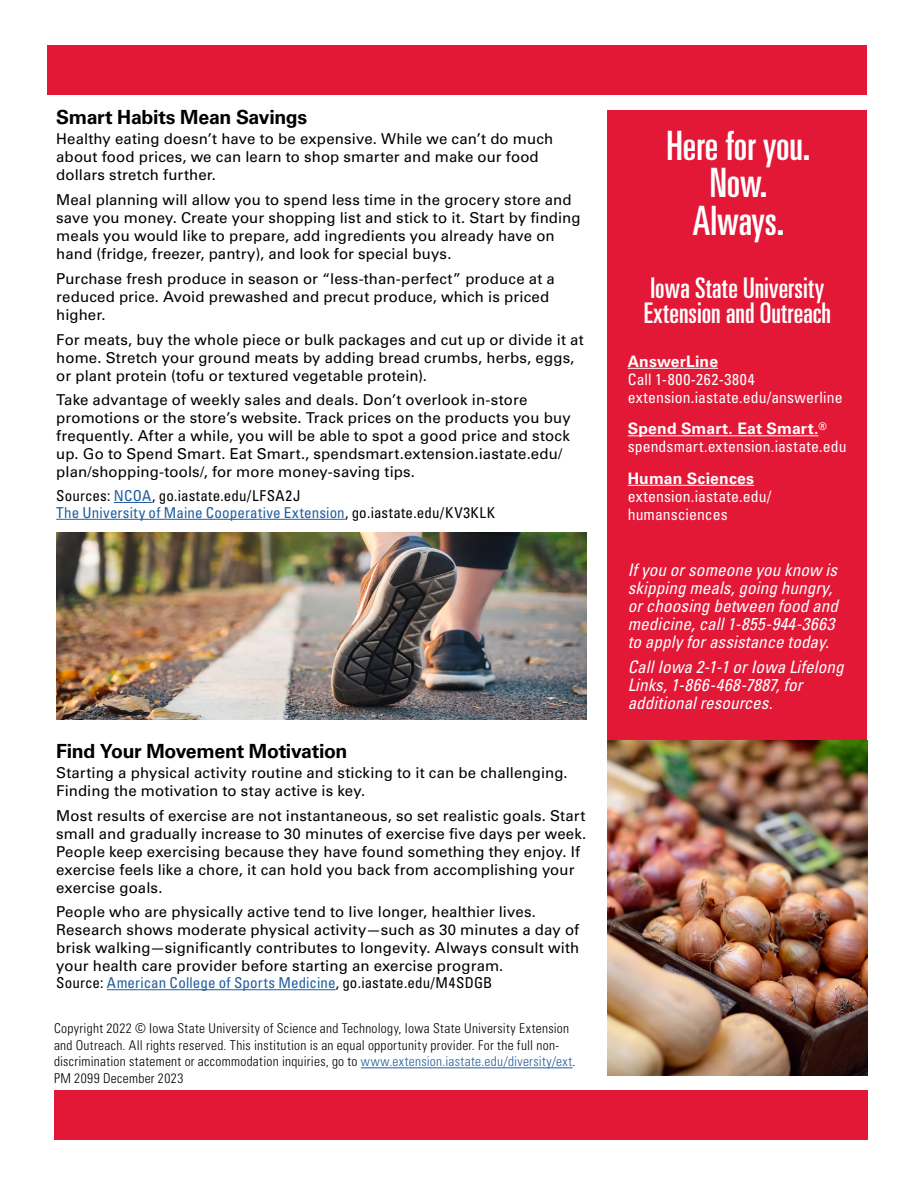
<style>
.page{position:relative;width:918px;height:1188px;background:#fff}
.page>*{position:absolute;margin:0;border:0;box-sizing:border-box;transform-origin:0 0}
.t1{font:ultra-condensed 40.5px/37.5px "Univers LT Std";color:#fff;text-align:center}
.Article_Body{font:ultra-condensed 28.5px/25.5px "Univers LT Std";letter-spacing:.005em;color:#fff}
.Nutrition_Facts{font:700 19.5px "Univers LT Std";letter-spacing:-.015em;color:#000}
.Article_Body-2{font:italic condensed 17.25px/18px "Univers LT Std";color:#fff}
.Article_links_-_white{font:condensed 15.75px/18px "Univers LT Std";letter-spacing:.005em;color:#fff}
.Article_Body-3{font:15px/18px "Univers LT Std";letter-spacing:.005em;color:#000}
.Nutrition_Facts-2{font:condensed 15px "Univers LT Std";letter-spacing:.01em;color:#215e9e}
.Nutrition_Facts-3{font:condensed 15px "Univers LT Std";letter-spacing:.015em;color:#000}
.Nutrition_Facts-4{font:300 condensed 13.5px/16.5px "Univers LT Std";letter-spacing:.02em;color:#000}
.s1{color:#215e9e}
.s2{color:#000}
.s3{font-weight:700;font-stretch:normal}
</style>
<div class="page">
<div style="left:54px;top:1091px;width:813px;height:49px;background:#e31837"></div>
<div style="left:47px;top:46px;width:820px;height:49px;background:#e31837"></div>
<hr style="left:361px;top:1068px;width:212px;height:1px;background:#215e9e">
<div style="left:608px;top:110px;width:259px;height:638px;background:#e31837"></div>
<hr style="left:628px;top:368px;width:90px;height:1px;background:#fff">
<hr style="left:628px;top:435px;width:190px;height:1px;background:#fff">
<hr style="left:628px;top:485px;width:126px;height:1px;background:#fff">
<img style="left:608px;top:740px;width:259px;height:336px">
<hr style="left:114px;top:502px;width:38px;height:1px;background:#215e9e">
<hr style="left:56px;top:519px;width:289px;height:1px;background:#215e9e">
<hr style="left:107px;top:989px;width:229px;height:1px;background:#215e9e">
<img style="left:56px;top:533px;width:530px;height:187px">
<p class="Nutrition_Facts" style="left:56px;top:106px;width:253px">Smart Habits Mean Savings</p>
<p class="Article_Body-3" style="left:56px;top:130px;width:499px">Healthy eating doesn’t have to be expensive. While we can’t do much about food prices, we can learn to shop smarter and make our food dollars stretch further.</p>
<p class="Article_Body-3" style="left:56px;top:191px;width:526px">Meal planning will allow you to spend less time in the grocery store and save you money. Create your shopping list and stick to it. Start by finding meals you would like to prepare, add ingredients you already have on hand (fridge, freezer, pantry), and look for special buys.</p>
<p class="Article_Body-3" style="left:56px;top:270px;width:500px">Purchase fresh produce in season or “less-than-perfect” produce at a reduced price. Avoid prewashed and precut produce, which is priced higher.</p>
<p class="Article_Body-3" style="left:56px;top:330px;width:529px">For meats, buy the whole piece or bulk packages and cut up or divide it at home. Stretch your ground meats by adding bread crumbs, herbs, eggs, or plant protein (tofu or textured vegetable protein).</p>
<p class="Article_Body-3" style="left:56px;top:391px;width:516px">Take advantage of weekly sales and deals. Don’t overlook in-store promotions or the store’s website. Track prices on the products you buy frequently. After a while, you will be able to spot a good price and stock up. Go to Spend Smart. Eat Smart., spendsmart.extension.iastate.edu/ plan/shopping-tools/, for more money-saving tips.</p>
<p class="Nutrition_Facts-3" style="left:56px;top:486px;width:246px">Sources: <span class="s1">NCOA</span>, go.iastate.edu/LFSA2J</p>
<p class="Nutrition_Facts-2" style="left:56px;top:503px;width:440px">The University of Maine Cooperative Extension<span class="s2">, go.iastate.edu/KV3KLK</span></p>
<p class="Nutrition_Facts" style="left:56px;top:739px;width:293px">Find Your Movement Motivation</p>
<p class="Article_Body-3" style="left:56px;top:764px;width:513px">Starting a physical activity routine and sticking to it can be challenging.<br>Finding the motivation to stay active is key.</p>
<p class="Article_Body-3" style="left:56px;top:806px;width:532px">Most results of exercise are not instantaneous, so set realistic goals. Start small and gradually increase to 30 minutes of exercise five days per week.<br>People keep exercising because they have found something they enjoy. If exercise feels like a chore, it can hold you back from accomplishing your exercise goals.</p>
<p class="Article_Body-3" style="left:56px;top:903px;width:525px">People who are physically active tend to live longer, healthier lives.<br>Research shows moderate physical activity—such as 30 minutes a day of brisk walking—significantly contributes to longevity. Always consult with your health care provider before starting an exercise program.</p>
<p class="Nutrition_Facts-2" style="left:56px;top:973px;width:438px"><span class="s2">Source:</span> American College of Sports Medicine<span class="s2">, go.iastate.edu/M4SDGB</span></p>
<p class="Nutrition_Facts-4" style="left:54px;top:1020px;width:523px">Copyright 2022 © Iowa State University of Science and Technology, Iowa State University Extension and Outreach. All rights reserved. This institution is an equal opportunity provider. For the full non&shy;discrimination statement or accommodation inquiries, go to <span class="s1">www.extension.iastate.edu/diversity/ext</span>.</p>
<p class="Nutrition_Facts-4" style="left:54px;top:1070px;width:131px">PM 2099 December 2023</p>
<h1 class="t1" style="left:666px;top:126px;width:146px">Here for you.<br>Now.<br>Always.</h1>
<p class="Article_Body" style="left:644px;top:275px;width:189px">Iowa State University<br>Extension and Outreach</p>
<p class="Article_links_-_white" style="left:628px;top:352px;width:216px"><span class="s3">AnswerLine<br></span>Call 1-800-262-3804 extension.iastate.edu/answerline</p>
<p class="Article_links_-_white" style="left:628px;top:419px;width:220px"><span class="s3">Spend Smart. Eat Smart.</span><sup>® </sup>spendsmart.extension.iastate.edu</p>
<p class="Article_links_-_white" style="left:628px;top:469px;width:145px"><span class="s3">Human Sciences </span>extension.iastate.edu/ humansciences</p>
<p class="Article_Body-2" style="left:628px;top:561px;width:212px">If you or someone you know is skipping meals, going hungry, or choosing between food and medicine, call 1-855-944-3663 to apply for assistance today.</p>
<p class="Article_Body-2" style="left:628px;top:658px;width:217px">Call Iowa 2-1-1 or Iowa Lifelong<br>Links, 1-866-468-7887, for additional resources.</p>
</div>
